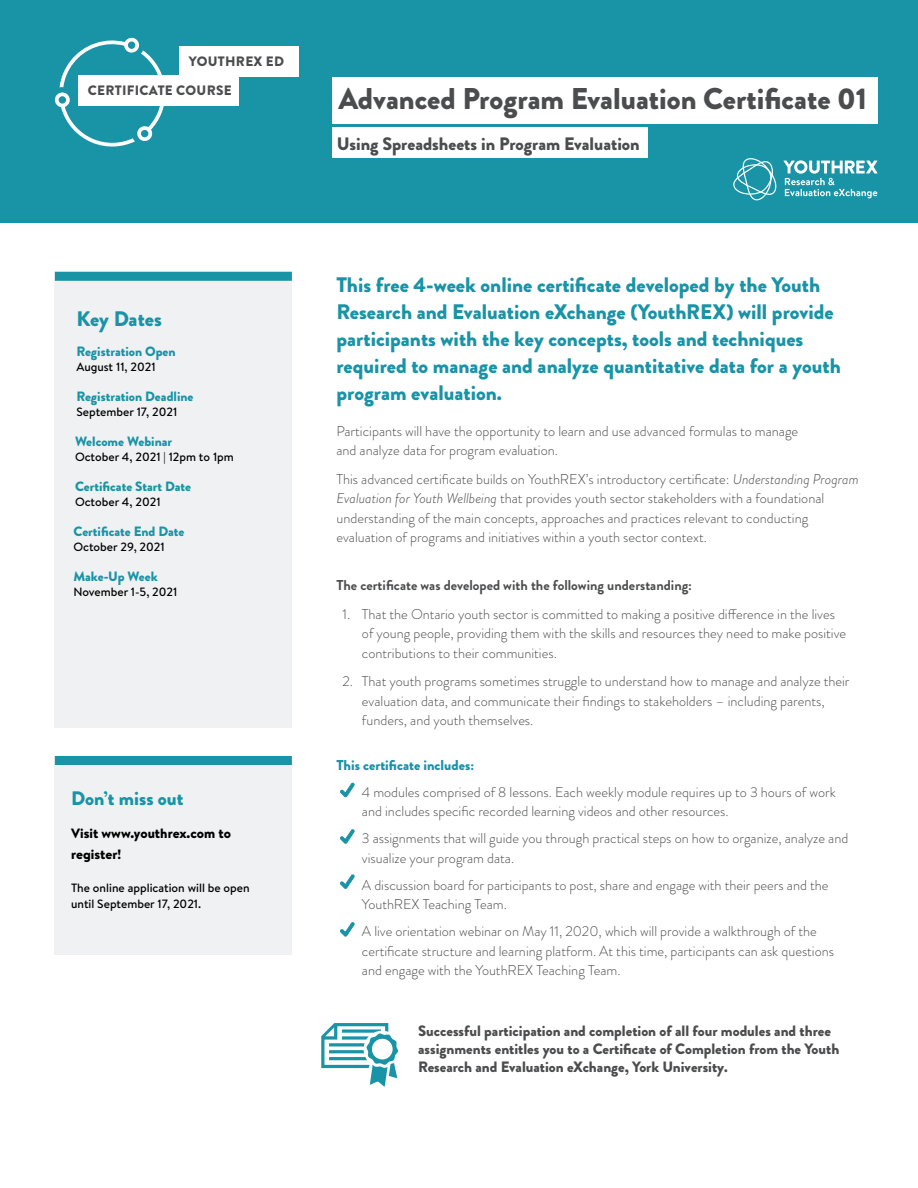
<style>
.page{position:relative;width:918px;height:1188px;background:#fff}
.page>*{position:absolute;margin:0;border:0;box-sizing:border-box;transform-origin:0 0}
.t1{font:900 30px "Brandon Grotesque";color:#4b4c4d}
.t2{font:900 21px/27px "Brandon Grotesque";color:#1993a6}
.t3{font:900 19.5px "Brandon Grotesque";color:#1993a6}
.t4{font:900 18px "Brandon Grotesque";color:#4b4c4d}
.t5{font:900 15px/18px "Brandon Grotesque";color:#4b4c4d}
.t6{font:300 14.25px/19.5px "Brandon Grotesque";color:#4b4c4d}
.t7{font:700 14.25px "Brandon Grotesque";color:#4b4c4d}
.t8{font:900 14.25px "Brandon Grotesque";color:#1993a6}
.t9{font:900 13.65px "Brandon Grotesque";letter-spacing:.02em;color:#4b4c4d}
.t10{font:900 13.5px "Brandon Grotesque";color:#1993a6}
.t11{font:900 13.5px/21px "Brandon Text";color:#000}
.t12{font:500 12px/16.5px "Brandon Text";color:#000}
.s1{font-style:italic}
</style>
<div class="page">
<div style="left:0;top:0;width:918px;height:223px;background:#1993a6"></div>
<svg style="left:55px;top:38px;width:109px;height:109px"></svg>
<div style="left:332px;top:128px;width:316px;height:30px;background:#fff"></div>
<div style="left:332px;top:77px;width:546px;height:46px;background:#fff"></div>
<div style="left:78px;top:75px;width:161px;height:31px;background:#fff"></div>
<svg style="left:340px;top:922px;width:15px;height:15px"></svg>
<svg style="left:340px;top:874px;width:15px;height:15px"></svg>
<svg style="left:340px;top:829px;width:15px;height:15px"></svg>
<svg style="left:340px;top:782px;width:15px;height:16px"></svg>
<svg style="left:783px;top:160px;width:95px;height:38px"></svg>
<svg style="left:733px;top:158px;width:44px;height:42px"></svg>
<div style="left:179px;top:47px;width:120px;height:30px;background:#fff"></div>
<div style="left:55px;top:272px;width:237px;height:456px;background:#f0f1f2"></div>
<div style="left:55px;top:272px;width:237px;height:9px;background:#1993a6"></div>
<div style="left:55px;top:756px;width:237px;height:199px;background:#f0f1f2"></div>
<div style="left:55px;top:756px;width:237px;height:9px;background:#1993a6"></div>
<svg style="left:321px;top:1023px;width:77px;height:64px"></svg>
<p class="t9" style="left:189px;top:52px;width:97px">YOUTHREX ED</p>
<p class="t9" style="left:88px;top:81px;width:146px">CERTIFICATE COURSE</p>
<p class="t2" style="left:76px;top:306px;width:87px">Key Dates</p>
<p class="t10" style="left:76px;top:342px;width:101px">Registration Open</p>
<p class="t12" style="left:76px;top:359px;width:81px">August 11, 2021</p>
<p class="t10" style="left:76px;top:387px;width:119px">Registration Deadline</p>
<p class="t12" style="left:76px;top:404px;width:102px">September 17, 2021</p>
<p class="t10" style="left:75px;top:432px;width:99px">Welcome Webinar</p>
<p class="t12" style="left:75px;top:449px;width:160px">October 4, 2021 | 12pm to 1pm</p>
<p class="t10" style="left:75px;top:477px;width:118px">Certificate Start Date</p>
<p class="t12" style="left:75px;top:494px;width:87px">October 4, 2021</p>
<p class="t10" style="left:74px;top:522px;width:112px">Certificate End Date</p>
<p class="t12" style="left:74px;top:539px;width:93px">October 29, 2021</p>
<p class="t10" style="left:74px;top:567px;width:86px">Make-Up Week</p>
<p class="t12" style="left:74px;top:584px;width:106px">November 1-5, 2021</p>
<p class="t3" style="left:71px;top:784px;width:114px">Don’t miss out</p>
<p class="t11" style="left:71px;top:822px;width:161px">Visit www.youthrex.com to register!</p>
<p class="t12" style="left:71px;top:879px;width:180px">The online application will be open until September 17, 2021.</p>
<p class="t1" style="left:338px;top:78px;width:530px">Advanced Program Evaluation Certificate 01</p>
<p class="t4" style="left:337px;top:131px;width:304px">Using Spreadsheets in Program Evaluation</p>
<p class="t2" style="left:336px;top:271px;width:506px">This free 4-week online certificate developed by the Youth Research and Evaluation eXchange (YouthREX) will provide participants with the key concepts, tools and techniques required to manage and analyze quantitative data for a youth program evaluation.</p>
<p class="t6" style="left:336px;top:421px;width:463px">Participants will have the opportunity to learn and use advanced formulas to manage and analyze data for program evaluation.</p>
<p class="t6" style="left:336px;top:469px;width:524px">This advanced certificate builds on YouthREX’s introductory certificate: <span class="s1">Understanding Program Evaluation for Youth Wellbeing</span> that provides youth sector stakeholders with a foundational understanding of the main concepts, approaches and practices relevant to conducting evaluation of programs and initiatives within a youth sector context.</p>
<p class="t7" style="left:336px;top:576px;width:357px">The certificate was developed with the following understanding:</p>
<p class="t6" style="left:362px;top:604px;width:486px;text-indent:-20px">1. That the Ontario youth sector is committed to making a positive difference in the lives of young people, providing them with the skills and resources they need to make positive contributions to their communities.</p>
<p class="t6" style="left:362px;top:672px;width:489px;text-indent:-20px">2. That youth programs sometimes struggle to understand how to manage and analyze their evaluation data, and communicate their findings to stakeholders – including parents, funders, and youth themselves.</p>
<p class="t8" style="left:336px;top:755px;width:139px">This certificate includes:</p>
<p class="t6" style="left:362px;top:782px;width:475px;text-indent:-20px">• 4 modules comprised of 8 lessons. Each weekly module requires up to 3 hours of work and includes specific recorded learning videos and other resources.</p>
<p class="t6" style="left:362px;top:829px;width:488px;text-indent:-20px">• 3 assignments that will guide you through practical steps on how to organize, analyze and visualize your program data.</p>
<p class="t6" style="left:362px;top:875px;width:468px;text-indent:-20px">• A discussion board for participants to post, share and engage with their peers and the<br>YouthREX Teaching Team.</p>
<p class="t6" style="left:362px;top:922px;width:474px;text-indent:-20px">• A live orientation webinar on May 11, 2020, which will provide a walkthrough of the certificate structure and learning platform. At this time, participants can ask questions and engage with the YouthREX Teaching Team.</p>
<p class="t5" style="left:418px;top:1022px;width:423px">Successful participation and completion of all four modules and three assignments entitles you to a Certificate of Completion from the Youth<br>Research and Evaluation eXchange, York University.</p>
</div>
